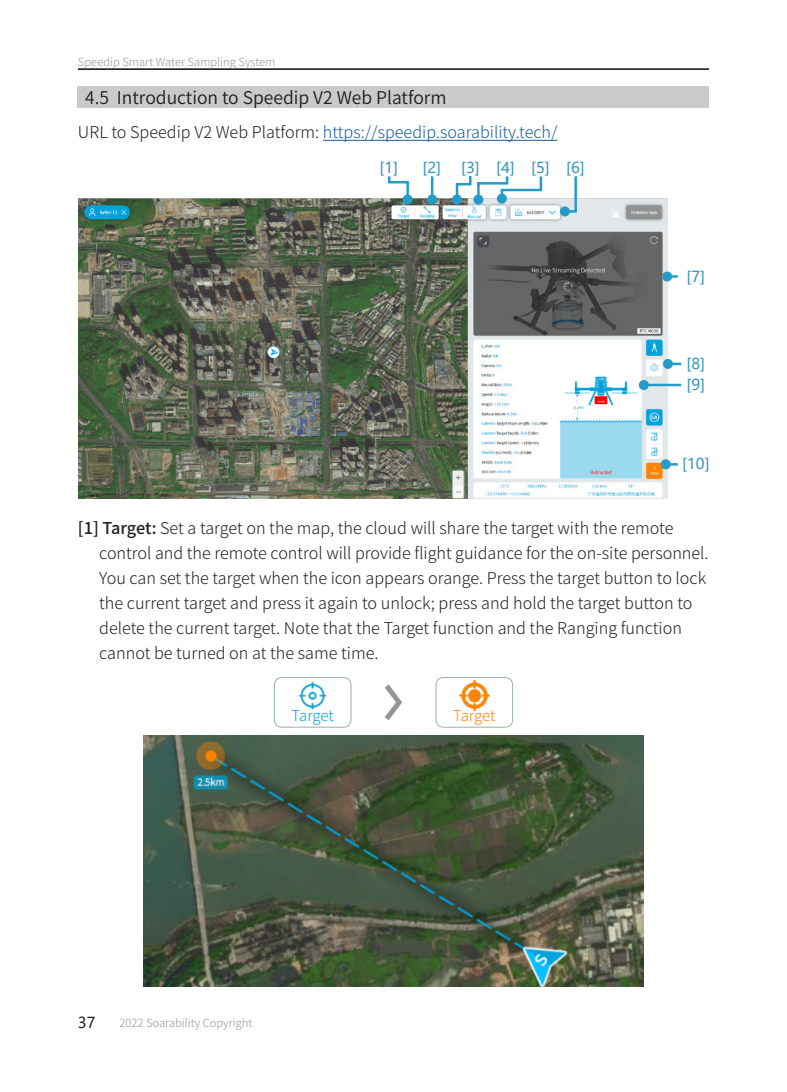
<style>
.page{position:relative;width:787px;height:1092px;background:#fff}
.page>*{position:absolute;margin:0;border:0;box-sizing:border-box;transform-origin:0 0}
.目录-2级{font:17.5px "Source Han Sans SC";color:#231f20}
.正文{font:300 16.25px/25px "Source Han Sans SC";color:#231f20}
.正文-2{font:300 16.25px "Source Han Sans SC";color:#175d9e}
.表示{font:15px "Microsoft Ya Hei";color:#3393bc}
.t1{font:300 15px "Source Han Sans SC";letter-spacing:-.01em;color:#00a3da}
.t2{font:300 15px "Source Han Sans SC";letter-spacing:-.01em;color:#ff8401}
.t3{font:15px "Microsoft Ya Hei";color:#231f20}
.t4{font:300 11.25px "Source Han Sans SC";color:#939598}
.s1{color:#231f20}
.s2{font-weight:500}
</style>
<div class="page">
<hr style="left:78px;top:68px;width:631px;height:2px;background:#231f20">
<div style="left:78px;top:86px;width:631px;height:21px;background:#c9cacb"></div>
<hr style="left:323px;top:140px;width:234px;height:1px;background:#175d9e">
<img style="left:78px;top:199px;width:590px;height:300px">
<svg style="left:387px;top:176px;width:23px;height:26px"></svg>
<div style="left:402px;top:194px;width:10px;height:10px;background:#249bc9;border-radius:50%"></div>
<hr style="left:431px;top:176px;width:2px;height:23px;background:#249bc9">
<div style="left:427px;top:194px;width:10px;height:10px;background:#249bc9;border-radius:50%"></div>
<div style="left:452px;top:194px;width:10px;height:10px;background:#249bc9;border-radius:50%"></div>
<div style="left:473px;top:194px;width:10px;height:10px;background:#249bc9;border-radius:50%"></div>
<svg style="left:454px;top:176px;width:89px;height:26px"></svg>
<div style="left:497px;top:193px;width:10px;height:10px;background:#249bc9;border-radius:50%"></div>
<svg style="left:562px;top:176px;width:16px;height:38px"></svg>
<div style="left:560px;top:206px;width:10px;height:10px;background:#249bc9;border-radius:50%"></div>
<img style="left:298px;top:681px;width:29px;height:29px">
<div style="left:274px;top:677px;width:77px;height:50px;border:1px solid #99b0b4;border-radius:7px"></div>
<img style="left:459px;top:680px;width:30px;height:30px">
<div style="left:436px;top:677px;width:77px;height:50px;border:1px solid #99b0b4;border-radius:7px"></div>
<img style="left:143px;top:735px;width:500px;height:251px">
<svg style="left:385px;top:684px;width:18px;height:36px"></svg>
<hr style="left:644px;top:384px;width:37px;height:2px;background:#249bc9">
<div style="left:639px;top:380px;width:10px;height:10px;background:#249bc9;border-radius:50%"></div>
<svg style="left:673px;top:362px;width:8px;height:3px"></svg>
<div style="left:663px;top:359px;width:10px;height:10px;background:#249bc9;border-radius:50%"></div>
<svg style="left:672px;top:275px;width:5px;height:3px"></svg>
<div style="left:662px;top:271px;width:10px;height:10px;background:#249bc9;border-radius:50%"></div>
<svg style="left:670px;top:463px;width:7px;height:2px"></svg>
<div style="left:660px;top:459px;width:10px;height:10px;background:#249bc9;border-radius:50%"></div>
<p class="t4" style="left:78px;top:56px;width:199px">Speedip Smart Water Sampling System</p>
<p class="目录-2级" style="left:85px;top:87px;width:363px">4.5 Introduction to Speedip V2 Web Platform</p>
<p class="正文-2" style="left:78px;top:123px;width:481px"><span class="s1">URL to Speedip V2 Web Platform:</span> https://speedip.soarability.tech/</p>
<p class="表示" style="left:379px;top:158px;width:20px">[1]</p>
<p class="表示" style="left:422px;top:158px;width:20px">[2]</p>
<p class="表示" style="left:461px;top:158px;width:20px">[3]</p>
<p class="表示" style="left:496px;top:158px;width:20px">[4]</p>
<p class="表示" style="left:531px;top:158px;width:20px">[5]</p>
<p class="表示" style="left:566px;top:158px;width:20px">[6]</p>
<p class="表示" style="left:686px;top:266px;width:20px">[7]</p>
<p class="表示" style="left:686px;top:354px;width:20px">[8]</p>
<p class="表示" style="left:686px;top:375px;width:20px">[9]</p>
<p class="表示" style="left:682px;top:453px;width:29px">[10]</p>
<p class="正文" style="left:78px;top:515px;width:597px"><span class="s2">[1] Target:</span> Set a target on the map, the cloud will share the target with the remote</p>
<p class="正文" style="left:99px;top:540px;width:611px">control and the remote control will provide flight guidance for the on-site personnel.<br>You can set the target when the icon appears orange. Press the target button to lock the current target and press it again to unlock; press and hold the target button to delete the current target. Note that the Target function and the Ranging function cannot be turned on at the same time.</p>
<p class="t1" style="left:291px;top:706px;width:44px">Target</p>
<p class="t2" style="left:453px;top:706px;width:44px">Target</p>
<p class="t3" style="left:78px;top:1012px;width:19px">37</p>
<p class="t4" style="left:119px;top:1016px;width:134px">2022 Soarability Copyright</p>
</div>
